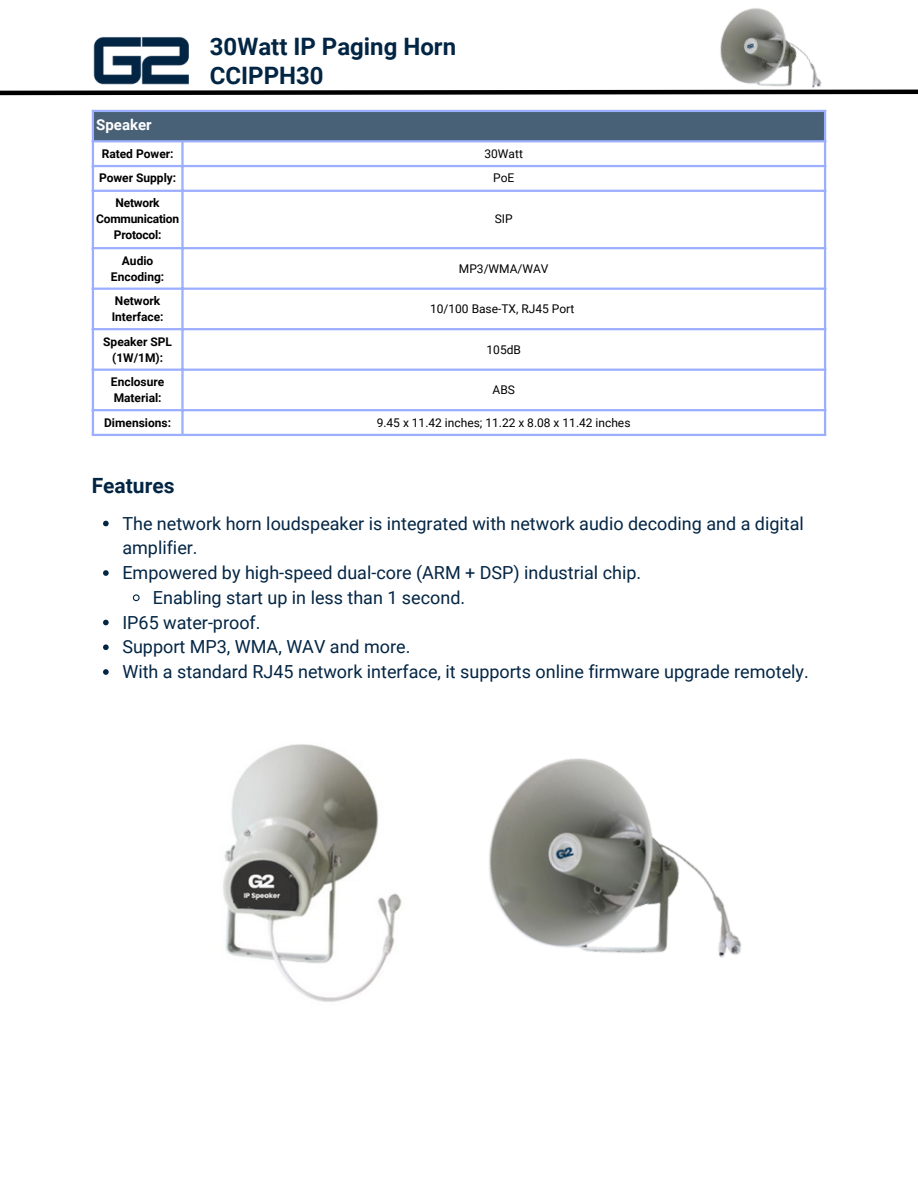
<style>
.page{position:relative;width:918px;height:1188px;background:#fff}
.page>*{position:absolute;margin:0;border:0;box-sizing:border-box;transform-origin:0 0}
.t1{font:700 24px/29.2px "Roboto";color:#032544}
.t2{font:700 21px "Roboto";color:#032544}
.t3{font:18px/24.8px "Roboto";color:#032544}
.t4{font:700 15px "Roboto";color:#fff}
.t5{font:700 12px/16px "Roboto";color:#000;text-align:center}
.t6{font:12px "Roboto";color:#000}
.t7{font:700 12px/16px "Roboto";letter-spacing:-.02em;color:#000;text-align:center}
</style>
<div class="page">
<img style="left:93px;top:37px;width:96px;height:48px">
<svg style="left:0;top:89px;width:918px;height:7px"></svg>
<img style="left:709px;top:8px;width:117px;height:102px">
<div style="left:93px;top:111px;width:732px;height:31px;background:#496177"></div>
<hr style="left:92px;top:112px;width:2px;height:322px;background:#9baeff">
<hr style="left:181px;top:142px;width:3px;height:292px;background:#9baeff">
<hr style="left:824px;top:112px;width:2px;height:322px;background:#9baeff">
<hr style="left:92px;top:110px;width:734px;height:2px;background:#9baeff">
<hr style="left:92px;top:140px;width:734px;height:2px;background:#9baeff">
<hr style="left:92px;top:165px;width:734px;height:2px;background:#9baeff">
<hr style="left:92px;top:190px;width:734px;height:2px;background:#9baeff">
<hr style="left:92px;top:247px;width:734px;height:2px;background:#9baeff">
<hr style="left:92px;top:288px;width:734px;height:2px;background:#9baeff">
<hr style="left:92px;top:328px;width:734px;height:2px;background:#9baeff">
<hr style="left:92px;top:369px;width:734px;height:2px;background:#9baeff">
<hr style="left:92px;top:409px;width:734px;height:2px;background:#9baeff">
<hr style="left:92px;top:434px;width:734px;height:2px;background:#9baeff">
<svg style="left:103px;top:521px;width:6px;height:5px"></svg>
<svg style="left:103px;top:570px;width:6px;height:6px"></svg>
<svg style="left:132px;top:594px;width:8px;height:8px"></svg>
<svg style="left:103px;top:620px;width:6px;height:5px"></svg>
<svg style="left:103px;top:644px;width:6px;height:6px"></svg>
<svg style="left:103px;top:669px;width:6px;height:6px"></svg>
<img style="left:223px;top:744px;width:179px;height:258px">
<img style="left:489px;top:758px;width:253px;height:200px">
<p class="t1" style="left:210px;top:32px;width:248px">30Watt IP Paging Horn<br>CCIPPH30</p>
<h1 class="t4" style="left:96px;top:116px;width:57px">Speaker</h1>
<p class="t5" style="left:102px;top:146px;width:73px">Rated Power:</p>
<p class="t6" style="left:485px;top:147px;width:40px">30Watt</p>
<p class="t5" style="left:99px;top:170px;width:79px">Power Supply:</p>
<p class="t6" style="left:493px;top:171px;width:23px">PoE</p>
<p class="t7" style="left:96px;top:195px;width:84px">Network<br>Communication<br>Protocol:</p>
<p class="t6" style="left:495px;top:212px;width:19px">SIP</p>
<p class="t5" style="left:111px;top:252px;width:55px">Audio<br>Encoding:</p>
<p class="t6" style="left:459px;top:261px;width:91px">MP3/WMA/WAV</p>
<p class="t5" style="left:112px;top:293px;width:53px;text-align:left">Network<br>Interface:</p>
<p class="t6" style="left:430px;top:302px;width:146px">10/100 Base-TX, RJ45 Port</p>
<p class="t5" style="left:103px;top:333px;width:70px">Speaker SPL (1W/1M):</p>
<p class="t6" style="left:487px;top:342px;width:36px">105dB</p>
<p class="t5" style="left:111px;top:374px;width:55px;text-align:left">Enclosure<br>Material:</p>
<p class="t6" style="left:493px;top:383px;width:24px">ABS</p>
<p class="t5" style="left:104px;top:414px;width:68px">Dimensions:</p>
<p class="t6" style="left:377px;top:415px;width:255px">9.45 x 11.42 inches; 11.22 x 8.08 x 11.42 inches</p>
<p class="t2" style="left:92px;top:474px;width:84px">Features</p>
<p class="t3" style="left:122px;top:511px;width:683px">The network horn loudspeaker is integrated with network audio decoding and a digital amplifier.</p>
<p class="t3" style="left:122px;top:561px;width:520px">Empowered by high-speed dual-core (ARM + DSP) industrial chip.</p>
<h2 class="t3" style="left:153px;top:585px;width:314px">Enabling start up in less than 1 second.</h2>
<p class="t3" style="left:122px;top:610px;width:140px">IP65 water-proof.</p>
<p class="t3" style="left:122px;top:635px;width:290px">Support MP3, WMA, WAV and more.</p>
<p class="t3" style="left:122px;top:660px;width:688px">With a standard RJ45 network interface, it supports online firmware upgrade remotely.</p>
</div>
